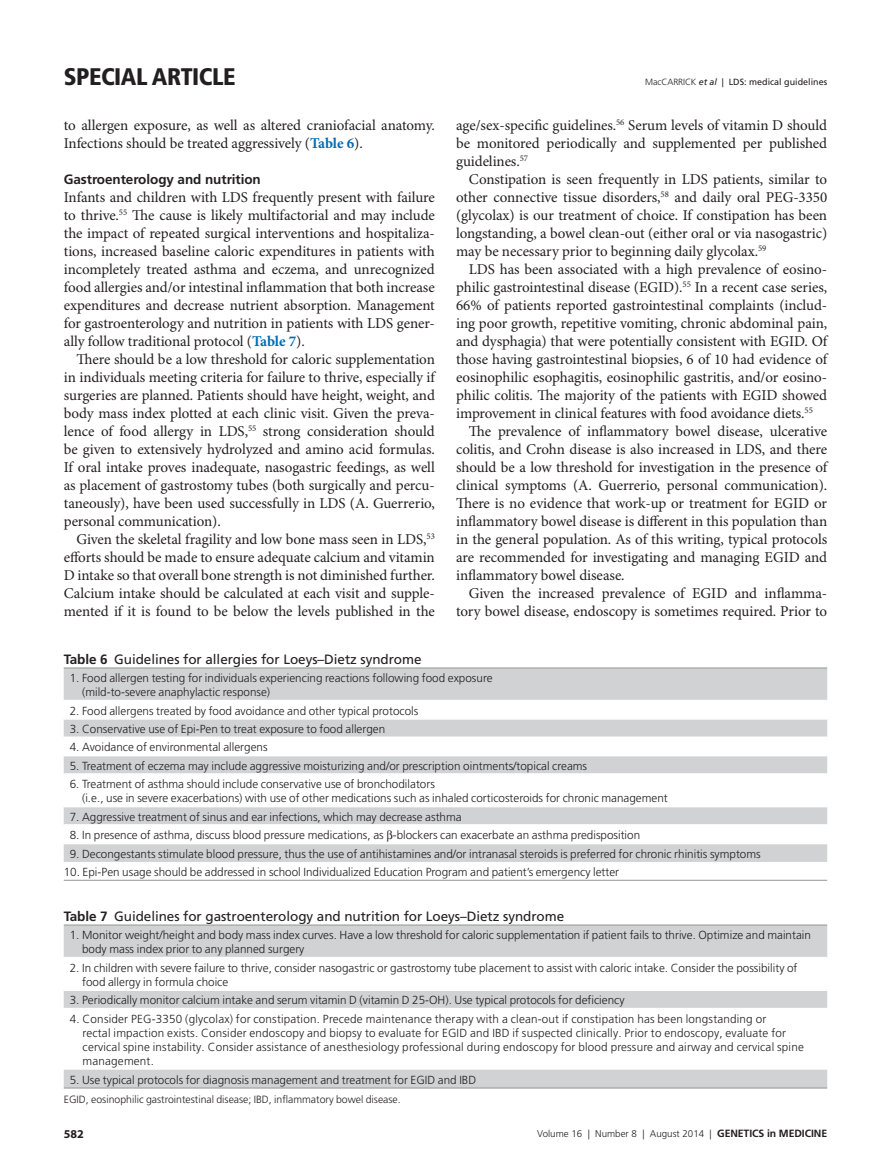
<style>
.page{position:relative;width:891px;height:1175px;background:#fff}
.page>*{position:absolute;margin:0;border:0;box-sizing:border-box;transform-origin:0 0}
.t1{font:900 condensed 24px "Frutiger LT Pro";letter-spacing:-.02em;color:#231f20}
.t2{font:15px/18px "Minion Pro";letter-spacing:-.005em;color:#231f20;text-align:justify}
.t3{font:13.5px "Frutiger LT Pro";letter-spacing:-.005em;color:#231f20}
.t4{font:700 13.5px "Frutiger LT Pro";letter-spacing:-.005em;color:#231f20}
.t5{font:700 12px "Myriad Pro";color:#231f20}
.t6{font:300 11.7px/14.2px "Frutiger LT Pro";color:#231f20}
.t7{font:300 10.5px "Frutiger LT Pro";color:#231f20}
.t8{font:700 10.5px "Frutiger LT Pro";color:#231f20}
.t9{font:300 9.75px "Frutiger LT Pro";color:#231f20}
.t10{font:9px "Frutiger LT Pro";color:#231f20}
.s1{font-weight:300}
.s2{font-style:italic}
.s3{font-weight:700;color:#006cb3}
.s4{font-weight:700}
.s5{font-weight:700;font-size:10.5px}
</style>
<div class="page">
<svg style="left:64px;top:668px;width:763px;height:194px;fill:#d1d2d4"></svg>
<hr style="left:64px;top:667px;width:763px;height:1px;background:#939598">
<hr style="left:64px;top:700px;width:763px;height:1px;background:#fff">
<hr style="left:64px;top:718px;width:763px;height:1px;background:#fff">
<hr style="left:64px;top:736px;width:763px;height:2px;background:#fff">
<hr style="left:64px;top:755px;width:763px;height:1px;background:#fff">
<hr style="left:64px;top:773px;width:763px;height:1px;background:#fff">
<hr style="left:64px;top:805px;width:763px;height:2px;background:#fff">
<hr style="left:64px;top:824px;width:763px;height:1px;background:#fff">
<hr style="left:64px;top:842px;width:763px;height:2px;background:#fff">
<hr style="left:64px;top:880px;width:763px;height:1px;background:#939598">
<svg style="left:64px;top:925px;width:763px;height:162px"></svg>
<hr style="left:64px;top:924px;width:763px;height:1px;background:#939598">
<hr style="left:64px;top:956px;width:763px;height:2px;background:#fff">
<hr style="left:64px;top:989px;width:763px;height:2px;background:#fff">
<hr style="left:64px;top:1007px;width:763px;height:2px;background:#fff">
<hr style="left:64px;top:1087px;width:763px;height:1px;background:#939598">
<svg style="left:387px;top:830px;width:5px;height:12px"></svg>
<h1 class="t1" style="left:64px;top:62px;width:173px">SPECIAL ARTICLE</h1>
<p class="t10" style="left:645px;top:76px;width:183px"><span class="s1">MacCARRICK</span> <span class="s2">et al</span> | LDS: medical guidelines</p>
<p class="t2" style="left:64px;top:116px;width:373px">to allergen exposure, as well as altered craniofacial anatomy.<br>Infections should be treated aggressively (<span class="s3">Table 6</span>).</p>
<p class="t4" style="left:64px;top:171px;width:199px">Gastroenterology and nutrition</p>
<p class="t2" style="left:64px;top:188px;width:373px">Infants and children with LDS frequently present with failure to thrive.<sup>55</sup> The cause is likely multifactorial and may include the impact of repeated surgical interventions and hospitaliza&shy;tions, increased baseline caloric expenditures in patients with incompletely treated asthma and eczema, and unrecognized food allergies and/or intestinal inflammation that both increase expenditures and decrease nutrient absorption. Management for gastroenterology and nutrition in patients with LDS gener&shy;ally follow traditional protocol (<span class="s3">Table 7</span>).</p>
<p class="t2" style="left:64px;top:350px;width:373px;text-indent:13px">There should be a low threshold for caloric supplementation in individuals meeting criteria for failure to thrive, especially if surgeries are planned. Patients should have height, weight, and body mass index plotted at each clinic visit. Given the preva&shy;lence of food allergy in LDS,<sup>55</sup> strong consideration should be given to extensively hydrolyzed and amino acid formulas.<br>If oral intake proves inadequate, nasogastric feedings, as well as placement of gastrostomy tubes (both surgically and percu&shy;taneously), have been used successfully in LDS (A. Guerrerio, personal communication).</p>
<p class="t2" style="left:64px;top:530px;width:373px;text-indent:13px">Given the skeletal fragility and low bone mass seen in LDS,<sup>53 </sup>efforts should be made to ensure adequate calcium and vitamin D intake so that overall bone strength is not diminished further.<br>Calcium intake should be calculated at each visit and supple&shy;mented if it is found to be below the levels published in the</p>
<p class="t2" style="left:456px;top:116px;width:373px">age/sex-specific guidelines.<sup>56</sup> Serum levels of vitamin D should be monitored periodically and supplemented per published guidelines.<sup>57</sup></p>
<p class="t2" style="left:456px;top:170px;width:373px;text-indent:13px">Constipation is seen frequently in LDS patients, similar to other connective tissue disorders,<sup>58</sup> and daily oral PEG-3350 (glycolax) is our treatment of choice. If constipation has been longstanding, a bowel clean-out (either oral or via nasogastric) may be necessary prior to beginning daily glycolax.<sup>59</sup></p>
<p class="t2" style="left:469px;top:260px;width:360px">LDS has been associated with a high prevalence of eosino-</p>
<p class="t2" style="left:456px;top:278px;width:373px">philic gastrointestinal disease (EGID).<sup>55</sup> In a recent case series,</p>
<p class="t2" style="left:456px;top:296px;width:373px">66% of patients reported gastrointestinal complaints (includ-</p>
<p class="t2" style="left:456px;top:314px;width:373px">ing poor growth, repetitive vomiting, chronic abdominal pain,</p>
<p class="t2" style="left:456px;top:332px;width:373px">and dysphagia) that were potentially consistent with EGID. Of</p>
<p class="t2" style="left:456px;top:350px;width:373px">those having gastrointestinal biopsies, 6 of 10 had evidence of</p>
<p class="t2" style="left:456px;top:368px;width:373px">eosinophilic esophagitis, eosinophilic gastritis, and/or eosino-</p>
<p class="t2" style="left:456px;top:386px;width:373px">philic colitis. The majority of the patients with EGID showed</p>
<p class="t2" style="left:456px;top:404px;width:358px">improvement in clinical features with food avoidance diets.<sup>55</sup></p>
<p class="t2" style="left:469px;top:422px;width:360px">The prevalence of inflammatory bowel disease, ulcerative</p>
<p class="t2" style="left:456px;top:440px;width:373px">colitis, and Crohn disease is also increased in LDS, and there</p>
<p class="t2" style="left:456px;top:458px;width:373px">should be a low threshold for investigation in the presence of</p>
<p class="t2" style="left:456px;top:476px;width:373px">clinical symptoms (A. Guerrerio, personal communication).</p>
<p class="t2" style="left:456px;top:494px;width:373px">There is no evidence that work-up or treatment for EGID or</p>
<p class="t2" style="left:456px;top:512px;width:373px">inflammatory bowel disease is different in this population than</p>
<p class="t2" style="left:456px;top:530px;width:373px">in the general population. As of this writing, typical protocols</p>
<p class="t2" style="left:456px;top:548px;width:373px">are recommended for investigating and managing EGID and</p>
<p class="t2" style="left:456px;top:566px;width:170px">inflammatory bowel disease.</p>
<p class="t2" style="left:469px;top:584px;width:360px">Given the increased prevalence of EGID and inflamma-</p>
<p class="t2" style="left:456px;top:602px;width:373px">tory bowel disease, endoscopy is sometimes required. Prior to</p>
<p class="t3" style="left:64px;top:651px;width:359px"><span class="s4">Table 6</span> Guidelines for allergies for Loeys–Dietz syndrome</p>
<p class="t6" style="left:82px;top:671px;width:412px;text-indent:-12px">1. Food allergen testing for individuals experiencing reactions following food exposure (mild-to-severe anaphylactic response)</p>
<p class="t6" style="left:70px;top:703px;width:350px">2. Food allergens treated by food avoidance and other typical protocols</p>
<p class="t6" style="left:70px;top:722px;width:317px">3. Conservative use of Epi-Pen to treat exposure to food allergen</p>
<p class="t6" style="left:70px;top:740px;width:199px">4. Avoidance of environmental allergens</p>
<p class="t6" style="left:70px;top:758px;width:519px">5. Treatment of eczema may include aggressive moisturizing and/or prescription ointments/topical creams</p>
<p class="t6" style="left:82px;top:777px;width:587px;text-indent:-12px">6. Treatment of asthma should include conservative use of bronchodilators<br>(i.e., use in severe exacerbations) with use of other medications such as inhaled corticosteroids for chronic management</p>
<p class="t6" style="left:70px;top:809px;width:393px">7. Aggressive treatment of sinus and ear infections, which may decrease asthma</p>
<p class="t6" style="left:70px;top:828px;width:572px">8. In presence of asthma, discuss blood pressure medications, as -blockers can exacerbate an asthma predisposition</p>
<p class="t6" style="left:70px;top:846px;width:692px">9. Decongestants stimulate blood pressure, thus the use of antihistamines and/or intranasal steroids is preferred for chronic rhinitis symptoms</p>
<p class="t6" style="left:64px;top:865px;width:557px">10. Epi-Pen usage should be addressed in school Individualized Education Program and patient’s emergency letter</p>
<p class="t3" style="left:64px;top:908px;width:502px"><span class="s4">Table 7</span> Guidelines for gastroenterology and nutrition for Loeys–Dietz syndrome</p>
<p class="t6" style="left:82px;top:928px;width:730px;text-indent:-12px">1. Monitor weight/height and body mass index curves. Have a low threshold for caloric supplementation if patient fails to thrive. Optimize and maintain body mass index prior to any planned surgery</p>
<p class="t6" style="left:82px;top:960px;width:717px;text-indent:-12px">2. In children with severe failure to thrive, consider nasogastric or gastrostomy tube placement to assist with caloric intake. Consider the possibility of food allergy in formula choice</p>
<p class="t6" style="left:70px;top:993px;width:556px">3. Periodically monitor calcium intake and serum vitamin D (vitamin D 25-OH). Use typical protocols for deficiency</p>
<p class="t6" style="left:83px;top:1011px;width:723px;text-indent:-13px">4. Consider PEG-3350 (glycolax) for constipation. Precede maintenance therapy with a clean-out if constipation has been longstanding or<br>rectal impaction exists. Consider endoscopy and biopsy to evaluate for EGID and IBD if suspected clinically. Prior to endoscopy, evaluate for cervical spine instability. Consider assistance of anesthesiology professional during endoscopy for blood pressure and airway and cervical spine management.</p>
<p class="t6" style="left:70px;top:1072px;width:408px">5. Use typical protocols for diagnosis management and treatment for EGID and IBD</p>
<p class="t7" style="left:64px;top:1092px;width:338px">EGID, eosinophilic gastrointestinal disease; IBD, inflammatory bowel disease.</p>
<p class="t9" style="left:537px;top:1128px;width:194px">Volume 16 | Number 8 | August 2014 | <span class="s5">Genetics</span></p>
<p class="t8" style="left:767px;top:1127px;width:19px">in medicine</p>
<p class="t5" style="left:64px;top:1126px;width:21px">582</p>
</div>
